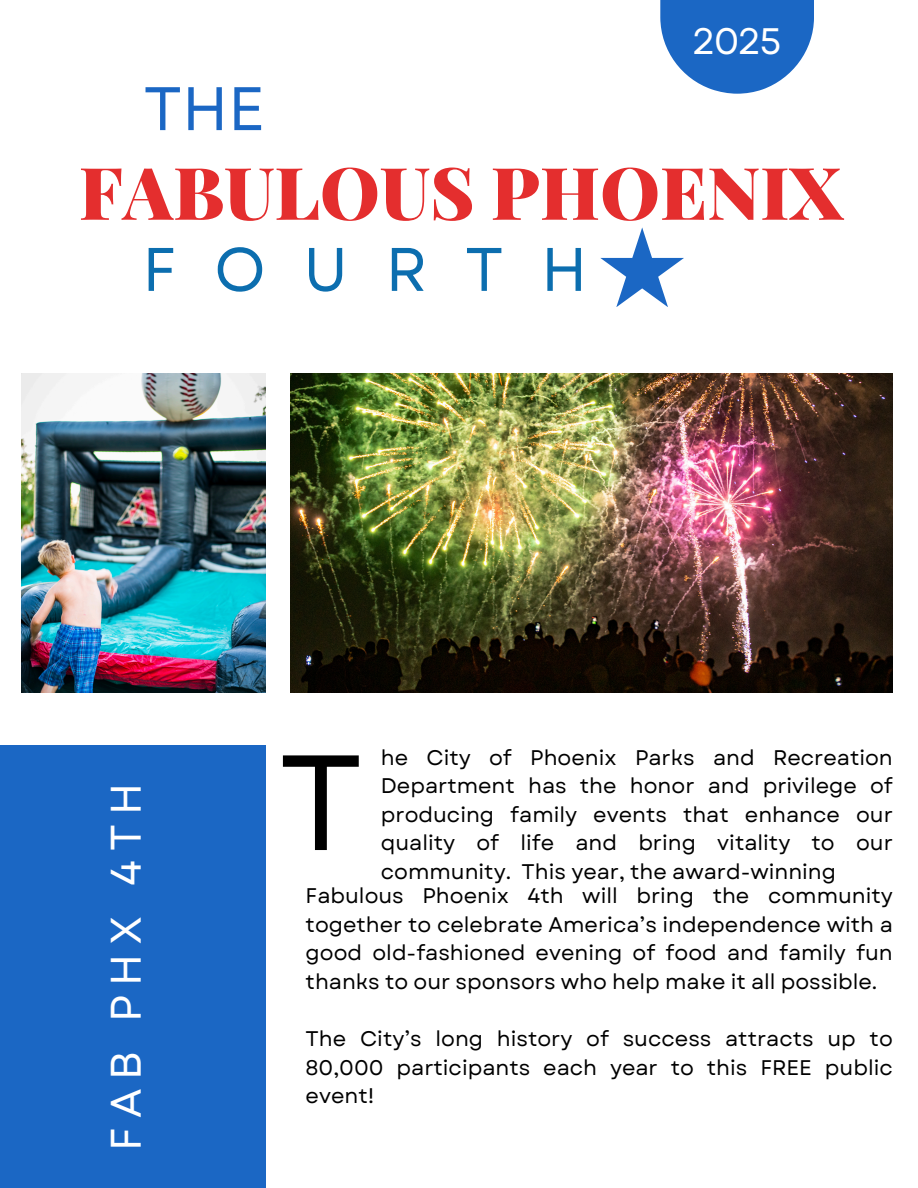
<style>
.page{position:relative;width:918px;height:1188px;background:#fff}
.page>*{position:absolute;margin:0;border:0;box-sizing:border-box;transform-origin:0 0}
.t1{font:135.15px "Garet";color:#000}
.t2{font:900 72.6px "Playfair Display";color:#e42e2e}
.t3{font:61.35px "Garet";letter-spacing:.615em;color:#0c6eaf}
.t4{font:61.35px "Garet";color:#1b67c4}
.t5{font:42.6px "Garet";letter-spacing:.215em;color:#fff}
.t6{font:36.9px "Garet";color:#fff}
.t7{font:21.15px/28.5px "Garet";color:#000;text-align:justify}
</style>
<div class="page">
<img style="left:21px;top:374px;width:244px;height:318px">
<img style="left:291px;top:374px;width:602px;height:318px">
<svg style="left:660px;top:0;width:154px;height:94px;fill:#1b67c4"></svg>
<div style="left:0;top:746px;width:266px;height:442px;background:#1b67c4"></div>
<svg style="left:600px;top:227px;width:84px;height:80px"></svg>
<p class="t6" style="left:692px;top:14px;width:91px">2025</p>
<h2 class="t4" style="left:143px;top:64px;width:123px">THE</h2>
<h4 class="t2" style="left:79px;top:141px;width:765px">FABULOUS PHOENIX</h4>
<h1 class="t3" style="left:142px;top:225px;width:446px">FOURTH</h1>
<p class="t5" style="left:95px;top:1151px;width:370px;rotate:-90deg">FAB PHX 4TH</p>
<h3 class="t1" style="left:278px;top:705px;width:87px">T</h3>
<p class="t7" style="left:381px;top:743px;width:514px">he City of Phoenix Parks and Recreation Department has the honor and privilege of producing family events that enhance our quality of life and bring vitality to our community. This year, the award-winning</p>
<h2 class="t7" style="left:306px;top:882px;width:589px">Fabulous Phoenix 4th will bring the community together to celebrate America’s independence with a good old-fashioned evening of food and family fun thanks to our sponsors who help make it all possible.</h2>
<p class="t7" style="left:306px;top:1025px;width:589px">The City’s long history of success attracts up to 80,000 participants each year to this FREE public event!</p>
</div>
